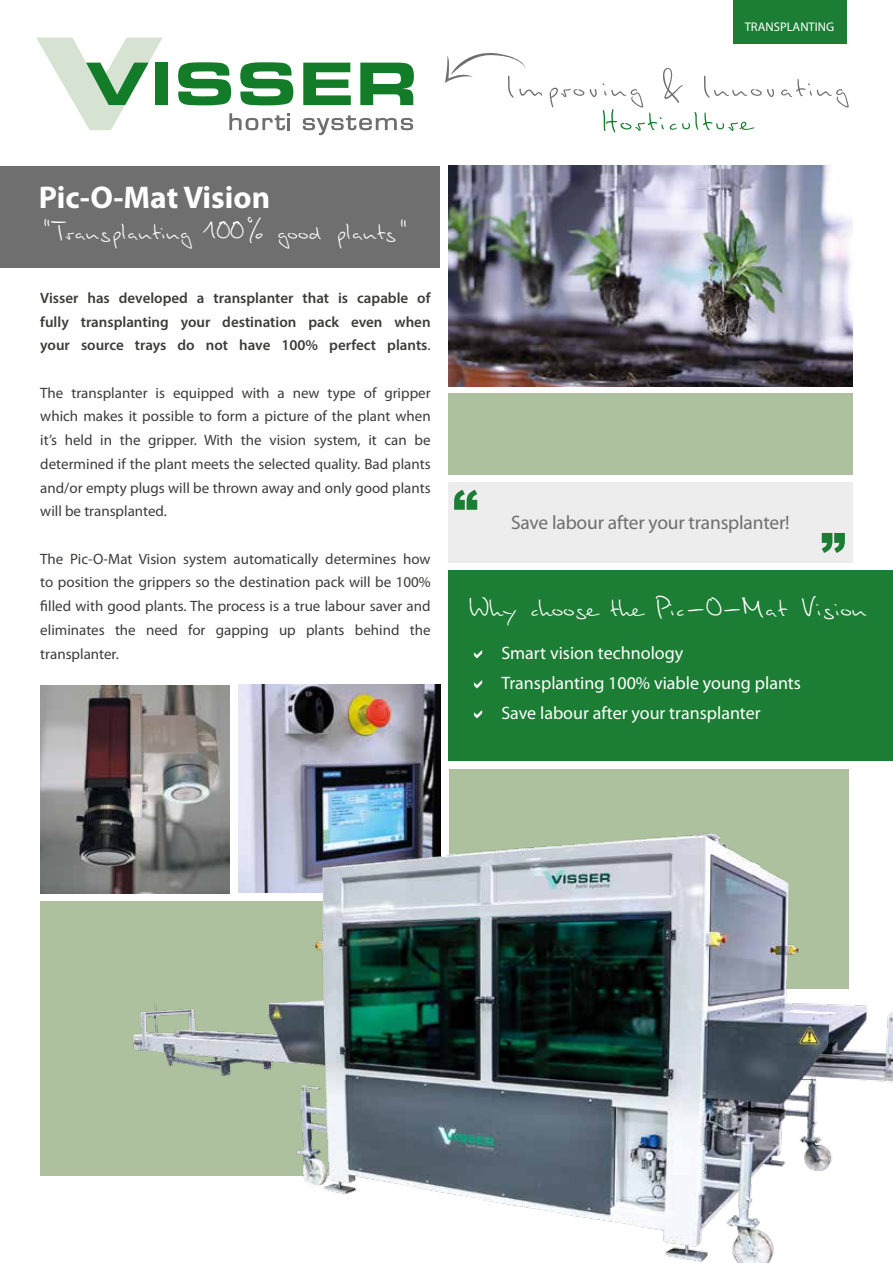
<style>
.page{position:relative;width:893px;height:1263px;background:#fff}
.page>*{position:absolute;margin:0;border:0;box-sizing:border-box;transform-origin:0 0}
.t1{font:900 50.25px "Arial";color:#1c7d35}
.t2{font:700 31.5px "Myriad Pro";color:#fff}
.t3{font:26.4px "Stylograph";letter-spacing:-.08em;color:#fff}
.t4{font:24px "Stylograph";letter-spacing:-.08em;color:#fff}
.t5{font:19.5px "Myriad Pro";letter-spacing:-.01em;color:#706f6f}
.t6{font:18px/30px "Myriad Pro";color:#fff}
.t7{font:15px/23.7px "Myriad Pro";color:#3c3c3b;text-align:justify}
.t8{font:600 15px/23.7px "Myriad Pro";color:#3c3c3b;text-align:justify}
.t9{font:12.6px "Myriad Pro";color:#fff}
.s1{font-weight:400}
</style>
<div class="page">
<img style="left:40px;top:685px;width:190px;height:208px">
<img style="left:239px;top:684px;width:201px;height:51px">
<div style="left:0;top:166px;width:440px;height:102px;background:#706f6f"></div>
<div style="left:733px;top:0;width:113px;height:44px;background:#1c7d35"></div>
<div style="left:448px;top:482px;width:405px;height:81px;background:#ededed"></div>
<div style="left:448px;top:393px;width:405px;height:82px;background:#adc19f"></div>
<div style="left:40px;top:901px;width:400px;height:275px;background:#adc19f"></div>
<img style="left:448px;top:166px;width:405px;height:220px">
<svg style="left:229px;top:113px;width:61px;height:17px"></svg>
<svg style="left:303px;top:115px;width:110px;height:20px"></svg>
<svg style="left:36px;top:38px;width:127px;height:92px"></svg>
<div style="left:155px;top:63px;width:13px;height:42px;background:#127c29"></div>
<svg style="left:178px;top:62px;width:53px;height:43px"></svg>
<svg style="left:240px;top:62px;width:53px;height:43px"></svg>
<svg style="left:303px;top:63px;width:48px;height:42px"></svg>
<svg style="left:360px;top:63px;width:54px;height:42px"></svg>
<svg style="left:445px;top:53px;width:97px;height:45px"></svg>
<svg style="left:550px;top:88px;width:34px;height:19px"></svg>
<svg style="left:781px;top:79px;width:68px;height:29px"></svg>
<svg style="left:590px;top:68px;width:184px;height:64px"></svg>
<div style="left:448px;top:571px;width:445px;height:190px;background:#1c7d35"></div>
<img style="left:86px;top:735px;width:807px;height:528px">
<p class="t9" style="left:745px;top:19px;width:91px">TRANSPLANTING</p>
<h2 class="t2" style="left:39px;top:176px;width:233px">Pic-O-Mat Vision</h2>
<h3 class="t4" style="left:39px;top:214px;width:374px">“Transplanting 100% good plants”</h3>
<p class="t8" style="left:40px;top:286px;width:392px">Visser has developed a transplanter that is capable of fully transplanting your destination pack even when your source trays do not have 100% perfect plants<span class="s1">.</span></p>
<p class="t7" style="left:40px;top:381px;width:392px">The transplanter is equipped with a new type of gripper which makes it possible to form a picture of the plant when it’s held in the gripper. With the vision system, it can be determined if the plant meets the selected quality. Bad plants and/or empty plugs will be thrown away and only good plants will be transplanted.</p>
<p class="t7" style="left:40px;top:547px;width:392px">The Pic-O-Mat Vision system automatically determines how to position the grippers so the destination pack will be 100% filled with good plants. The process is a true labour saver and eliminates the need for gapping up plants behind the transplanter.</p>
<h1 class="t1" style="left:453px;top:472px;width:27px">“</h1>
<h3 class="t5" style="left:511px;top:511px;width:280px">Save labour after your transplanter!</h3>
<h1 class="t1" style="left:820px;top:515px;width:27px">”</h1>
<h3 class="t3" style="left:467px;top:589px;width:403px">Why choose the Pic-O-Mat Vision</h3>
<p class="t6" style="left:501px;top:637px;width:301px">Smart vision technology<br>Transplanting 100% viable young plants<br>Save labour after your transplanter</p>
</div>
